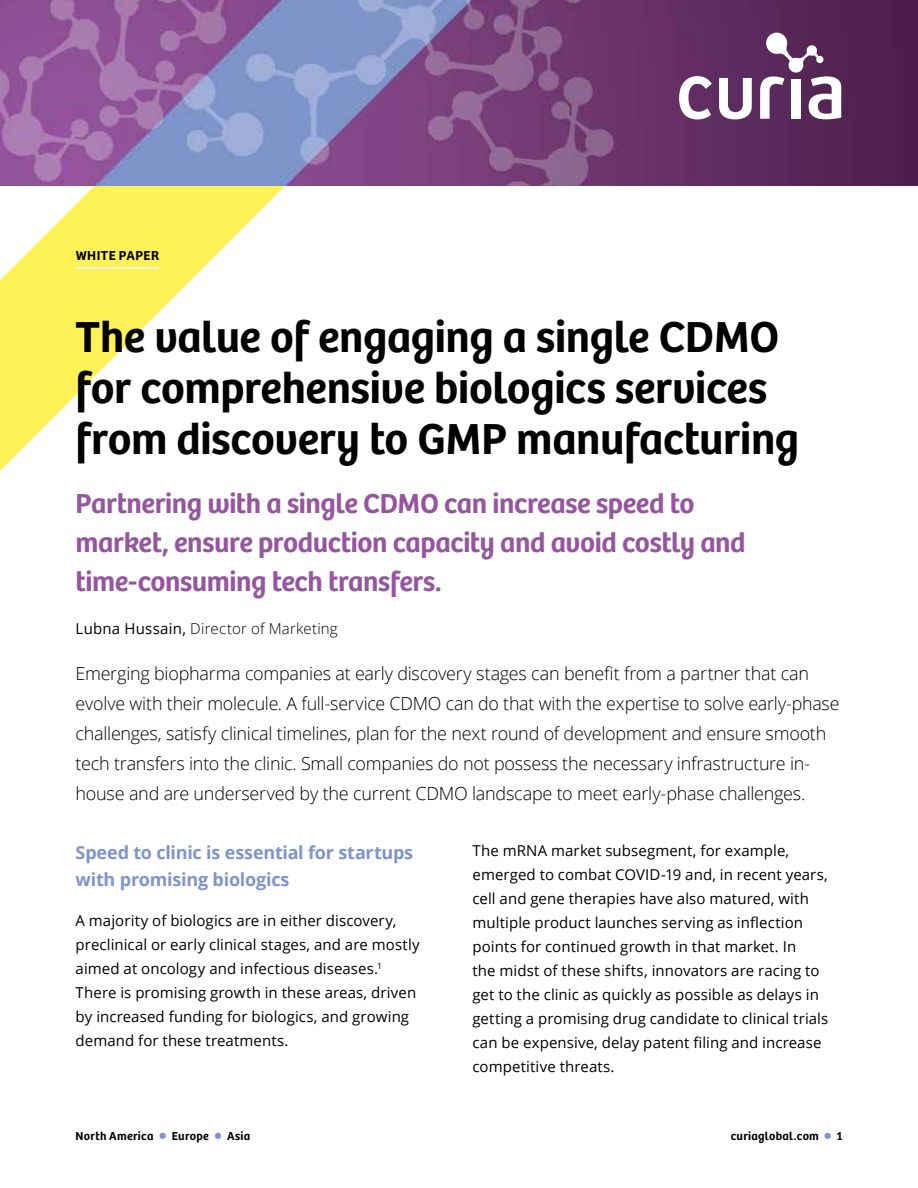
<style>
.page{position:relative;width:918px;height:1188px;background:#fff}
.page>*{position:absolute;margin:0;border:0;box-sizing:border-box;transform-origin:0 0}
.t1{font:600 45px/51px "Bree";letter-spacing:-.01em;color:#000}
.t2{font:600 28.5px/39px "Bree";letter-spacing:-.015em;color:#95559f}
.t3{font:300 18px/30px "Open Sans";letter-spacing:-.015em;color:#000}
.t4{font:700 18px/27px "Open Sans";letter-spacing:-.01em;color:#7e94cb}
.t5{font:15px/24px "Open Sans";letter-spacing:.005em;color:#000}
.t6{font:300 15px "Open Sans";letter-spacing:.015em;color:#000}
.t7{font:600 13.5px "Bree";letter-spacing:.035em;color:#000}
.t8{font:600 12px "Bree";letter-spacing:.025em;color:#000}
.s1{font-weight:400}
.s2{color:#7e94cb}
</style>
<div class="page">
<svg style="left:0;top:186px;width:285px;height:285px"></svg>
<img style="left:0;top:0;width:918px;height:186px">
<hr style="left:76px;top:267px;width:83px;height:2px;background:#fff">
<svg style="left:719px;top:78px;width:33px;height:41px"></svg>
<svg style="left:679px;top:76px;width:33px;height:43px"></svg>
<svg style="left:760px;top:33px;width:81px;height:86px"></svg>
<p class="t7" style="left:76px;top:245px;width:85px">WHITE PAPER</p>
<h1 class="t1" style="left:76px;top:308px;width:725px">The value of engaging a single CDMO for comprehensive biologics services from discovery to GMP manufacturing</h1>
<h2 class="t2" style="left:76px;top:482px;width:672px">Partnering with a single CDMO can increase speed to market, ensure production capacity and avoid costly and time-consuming tech transfers.</h2>
<p class="t6" style="left:76px;top:618px;width:264px"><span class="s1">Lubna Hussain,</span> Director of Marketing</p>
<p class="t3" style="left:76px;top:658px;width:765px">Emerging biopharma companies at early discovery stages can benefit from a partner that can evolve with their molecule. A full-service CDMO can do that with the expertise to solve early-phase challenges, satisfy clinical timelines, plan for the next round of development and ensure smooth tech transfers into the clinic. Small companies do not possess the necessary infrastructure in&shy;house and are underserved by the current CDMO landscape to meet early-phase challenges.</p>
<p class="t4" style="left:76px;top:839px;width:339px">Speed to clinic is essential for startups with promising biologics</p>
<p class="t5" style="left:76px;top:909px;width:346px">A majority of biologics are in either discovery, preclinical or early clinical stages, and are mostly aimed at oncology and infectious diseases.<sup>1<br></sup>There is promising growth in these areas, driven by increased funding for biologics, and growing demand for these treatments.</p>
<p class="t5" style="left:473px;top:838px;width:357px">The mRNA market subsegment, for example, emerged to combat COVID-19 and, in recent years, cell and gene therapies have also matured, with multiple product launches serving as inflection points for continued growth in that market. In<br>the midst of these shifts, innovators are racing to get to the clinic as quickly as possible as delays in getting a promising drug candidate to clinical trials can be expensive, delay patent filing and increase competitive threats.</p>
<p class="t8" style="left:76px;top:1127px;width:176px">North America <span class="s2">●</span> Europe <span class="s2">●</span> Asia</p>
<p class="t8" style="left:731px;top:1127px;width:113px">curiaglobal.com <span class="s2">●</span> 1</p>
</div>
